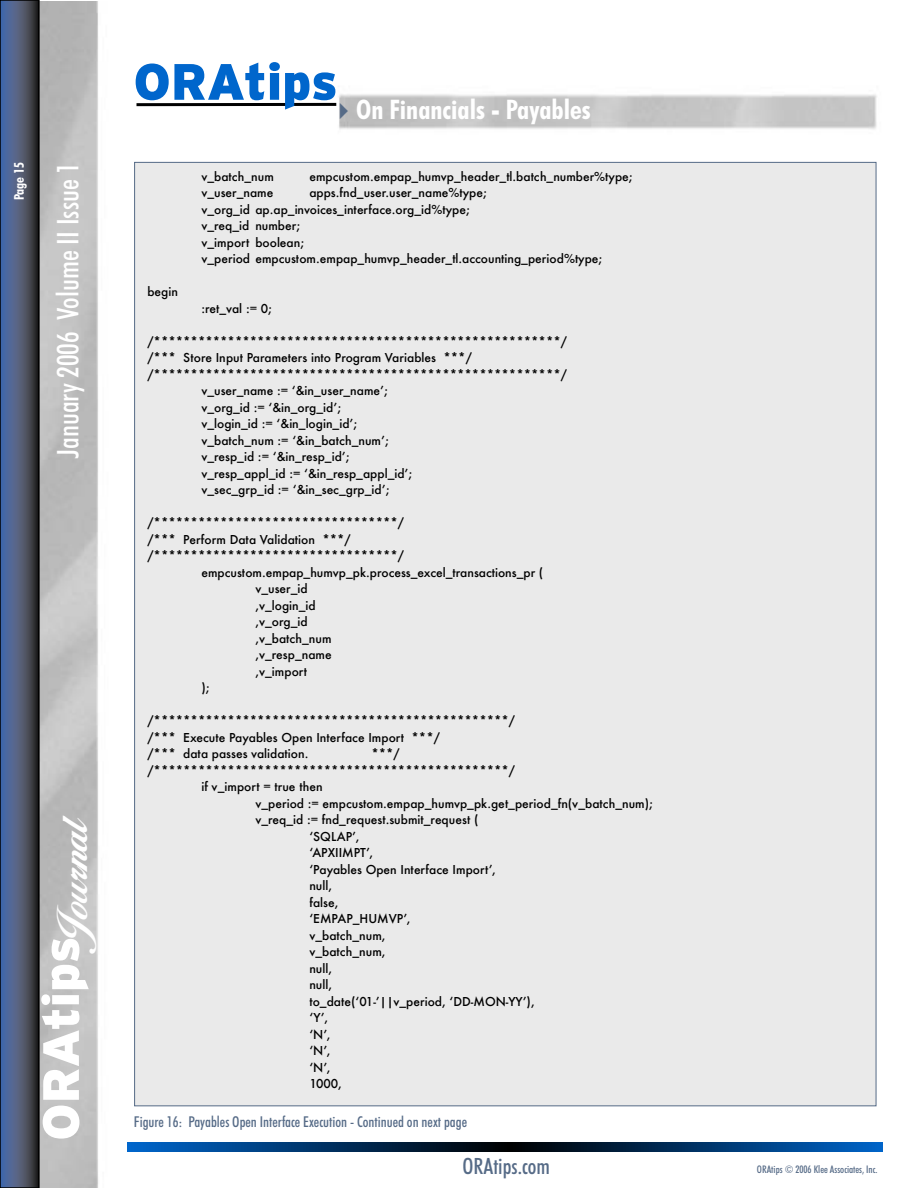
<style>
.page{position:relative;width:918px;height:1188px;background:#fff}
.page>*{position:absolute;margin:0;border:0;box-sizing:border-box;transform-origin:0 0}
.t1{font:900 51px "Interstate";letter-spacing:-.005em;color:#fff}
.t2{font:900 51px "Interstate";letter-spacing:-.005em;color:#06c}
.t3{font:500 condensed 30px "Futura BT";color:#fff}
.t4{font:700 condensed 27px "Futura BT";color:#fff}
.t5{font:500 condensed 22.5px "Futura BT";color:#566b87}
.t6{font:500 condensed 15px "Futura BT";color:#566b87}
.t7{font:700 condensed 13.5px "Futura BT";color:#fff}
.t8{font:500 12px/16.5px "Futura";color:#000}
.t9{font:500 condensed 10.5px "Futura BT";color:#566b87}
.s1{color:#566b87}
</style>
<div class="page">
<img style="left:40px;top:2px;width:837px;height:1186px">
<hr style="left:136px;top:103px;width:200px;height:3px;background:#000">
<svg style="left:3px;top:3px;width:34px;height:1182px;background:#4b5774"></svg>
<div style="left:0;top:0;width:40px;height:1188px;border:2px solid #000"></div>
<svg style="left:128px;top:1142px;width:755px;height:10px;background:#003265"></svg>
<div style="left:135px;top:162px;width:741px;height:944px;background:#eaeaea"></div>
<p class="t7" style="left:11px;top:200px;width:38px;rotate:-90deg">Page 15</p>
<h2 class="t3" style="left:50px;top:458px;width:298px;rotate:-90deg">January 2006 Volume II Issue 1</h2>
<h1 class="t1" style="left:32px;top:1141px;width:329px;rotate:-90deg">ORAtips <sub>Journal</sub></h1>
<h1 class="t2" style="left:134px;top:53px;width:206px">ORAtips</h1>
<h3 class="t4" style="left:331px;top:93px;width:262px"><span class="s1">✔</span>On Financials - Payables</h3>
<p class="t8" style="left:147px;top:284px;width:32px">begin</p>
<p class="t8" style="left:201px;top:168px;width:74px">v_batch_num</p>
<p class="t8" style="left:309px;top:168px;width:325px">empcustom.empap_humvp_header_tl.batch_number%type;</p>
<p class="t8" style="left:201px;top:185px;width:74px">v_user_name</p>
<p class="t8" style="left:201px;top:185px;width:402px;text-indent:108px">apps.fnd_user.user_name%type;<br>v_org_id ap.ap_invoices_interface.org_id%type;<br>v_req_id number;<br>v_import boolean;<br>v_period empcustom.empap_humvp_header_tl.accounting_period%type;</p>
<p class="t8" style="left:201px;top:300px;width:72px">:ret_val := 0;</p>
<p class="t8" style="left:147px;top:333px;width:421px">/*******************************************************/</p>
<p class="t8" style="left:147px;top:350px;width:326px">/*** Store Input Parameters into Program Variables ***/</p>
<p class="t8" style="left:147px;top:366px;width:421px">/*******************************************************/</p>
<p class="t8" style="left:201px;top:383px;width:188px">v_user_name := ‘&amp;in_user_name’;</p>
<p class="t8" style="left:201px;top:399px;width:141px">v_org_id := ‘&amp;in_org_id’;</p>
<p class="t8" style="left:201px;top:416px;width:157px">v_login_id := ‘&amp;in_login_id’;</p>
<p class="t8" style="left:201px;top:432px;width:189px">v_batch_num := ‘&amp;in_batch_num’;</p>
<p class="t8" style="left:201px;top:449px;width:150px">v_resp_id := ‘&amp;in_resp_id’;</p>
<p class="t8" style="left:201px;top:465px;width:212px">v_resp_appl_id := ‘&amp;in_resp_appl_id’;</p>
<p class="t8" style="left:201px;top:482px;width:190px">v_sec_grp_id := ‘&amp;in_sec_grp_id’;</p>
<p class="t8" style="left:147px;top:515px;width:258px">/*********************************/</p>
<p class="t8" style="left:147px;top:531px;width:205px">/*** Perform Data Validation ***/</p>
<p class="t8" style="left:147px;top:548px;width:258px">/*********************************/</p>
<p class="t8" style="left:201px;top:564px;width:343px">empcustom.empap_humvp_pk.process_excel_transactions_pr (</p>
<p class="t8" style="left:255px;top:581px;width:54px">v_user_id</p>
<p class="t8" style="left:255px;top:597px;width:62px">,v_login_id</p>
<p class="t8" style="left:255px;top:614px;width:54px">,v_org_id</p>
<p class="t8" style="left:255px;top:630px;width:78px">,v_batch_num</p>
<p class="t8" style="left:255px;top:647px;width:78px">,v_resp_name</p>
<p class="t8" style="left:255px;top:663px;width:53px">,v_import</p>
<p class="t8" style="left:201px;top:680px;width:10px">);</p>
<p class="t8" style="left:147px;top:713px;width:369px">/************************************************/ /*** Execute Payables Open Interface Import ***/<br>/*** data passes validation.</p>
<p class="t8" style="left:371px;top:746px;width:30px">***/</p>
<p class="t8" style="left:147px;top:762px;width:369px">/************************************************/</p>
<p class="t8" style="left:201px;top:779px;width:123px">if v_import = true then</p>
<p class="t8" style="left:255px;top:795px;width:399px">v_period := empcustom.empap_humvp_pk.get_period_fn(v_batch_num);</p>
<p class="t8" style="left:255px;top:812px;width:225px">v_req_id := fnd_request.submit_request (</p>
<p class="t8" style="left:309px;top:828px;width:52px">‘SQLAP’,</p>
<p class="t8" style="left:309px;top:845px;width:65px">‘APXIIMPT’,</p>
<p class="t8" style="left:309px;top:861px;width:188px">‘Payables Open Interface Import’,</p>
<p class="t8" style="left:309px;top:878px;width:24px">null,</p>
<p class="t8" style="left:309px;top:894px;width:31px">false,</p>
<p class="t8" style="left:309px;top:911px;width:103px">‘EMPAP_HUMVP’,</p>
<p class="t8" style="left:309px;top:927px;width:78px">v_batch_num,</p>
<p class="t8" style="left:309px;top:944px;width:78px">v_batch_num,</p>
<p class="t8" style="left:309px;top:960px;width:24px">null,</p>
<p class="t8" style="left:309px;top:977px;width:24px">null,</p>
<p class="t8" style="left:309px;top:993px;width:227px">to_date(‘01-’||v_period, ‘DD-MON-YY’),</p>
<p class="t8" style="left:309px;top:1010px;width:20px">‘Y’,</p>
<p class="t8" style="left:309px;top:1026px;width:23px">‘N’,</p>
<p class="t8" style="left:309px;top:1043px;width:23px">‘N’,</p>
<p class="t8" style="left:309px;top:1059px;width:23px">‘N’,</p>
<p class="t8" style="left:309px;top:1076px;width:34px">1000,</p>
<p class="t6" style="left:134px;top:1113px;width:335px">Figure 16: Payables Open Interface Execution - Continued on next page</p>
<h3 class="t5" style="left:463px;top:1152px;width:89px">ORAtips.com</h3>
<p class="t9" style="left:757px;top:1163px;width:122px">ORAtips © 2006 Klee Associates, Inc.</p>
</div>
